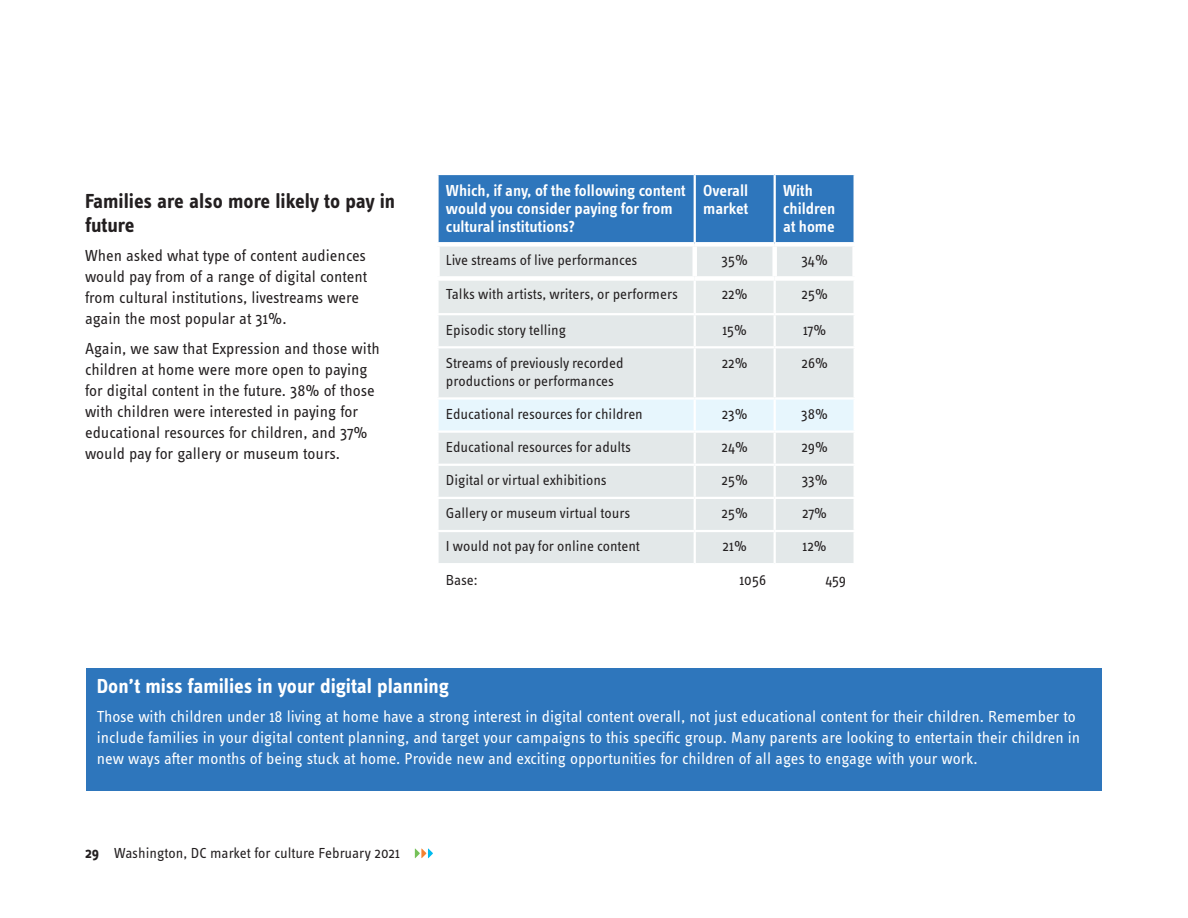
<style>
.page{position:relative;width:1188px;height:918px;background:#fff}
.page>*{position:absolute;margin:0;border:0;box-sizing:border-box;transform-origin:0 0}
.text{font:700 21px/24px "Info Text Pro";color:#231f20}
.head_3{font:700 21px "Info Text Pro";color:#fff}
.text-2{font:16.5px/21px "Info Text Pro";color:#fff}
.text-3{font:16.5px/21px "Info Text Pro";color:#231f20}
.table_row_column_h{font:600 16.5px/18px "Info Text Pro";color:#fff}
.table__text{font:15px/18px "Info Text Pro";color:#231f20}
.table__nos{font:15px "Info Text Pro";letter-spacing:-.01em;color:#231f20}
.s1{font-weight:700}
</style>
<div class="page">
<svg style="left:415px;top:849px;width:18px;height:9px"></svg>
<div style="left:86px;top:668px;width:1016px;height:122px;background:#2e76bc"></div>
<div style="left:439px;top:175px;width:415px;height:67px;background:#2e76bc"></div>
<div style="left:439px;top:247px;width:415px;height:316px;background:#e3e8e9"></div>
<div style="left:439px;top:281px;width:415px;height:32px;background:#e5eaea"></div>
<div style="left:439px;top:400px;width:415px;height:30px;background:#e7f6fd"></div>
<hr style="left:694px;top:281px;width:2px;height:32px;background:#fff">
<hr style="left:774px;top:281px;width:2px;height:32px;background:#fff">
<hr style="left:436px;top:313px;width:259px;height:2px;background:#fff">
<hr style="left:695px;top:313px;width:80px;height:2px;background:#fff">
<hr style="left:694px;top:315px;width:2px;height:31px;background:#fff">
<hr style="left:775px;top:313px;width:81px;height:2px;background:#fff">
<hr style="left:774px;top:315px;width:2px;height:31px;background:#fff">
<hr style="left:436px;top:346px;width:259px;height:2px;background:#fff">
<hr style="left:695px;top:346px;width:80px;height:2px;background:#fff">
<hr style="left:694px;top:348px;width:2px;height:49px;background:#fff">
<hr style="left:775px;top:346px;width:81px;height:2px;background:#fff">
<hr style="left:774px;top:348px;width:2px;height:49px;background:#fff">
<hr style="left:436px;top:397px;width:259px;height:3px;background:#fff">
<hr style="left:695px;top:397px;width:80px;height:3px;background:#fff">
<hr style="left:694px;top:400px;width:2px;height:30px;background:#fff">
<hr style="left:775px;top:397px;width:81px;height:3px;background:#fff">
<hr style="left:774px;top:400px;width:2px;height:30px;background:#fff">
<hr style="left:694px;top:433px;width:2px;height:31px;background:#fff">
<hr style="left:774px;top:433px;width:2px;height:31px;background:#fff">
<hr style="left:694px;top:466px;width:2px;height:31px;background:#fff">
<hr style="left:774px;top:466px;width:2px;height:31px;background:#fff">
<hr style="left:694px;top:499px;width:2px;height:31px;background:#fff">
<hr style="left:774px;top:499px;width:2px;height:31px;background:#fff">
<hr style="left:694px;top:532px;width:2px;height:31px;background:#fff">
<hr style="left:774px;top:532px;width:2px;height:31px;background:#fff">
<div style="left:435px;top:247px;width:5px;height:29px;background:#fff"></div>
<div style="left:692px;top:247px;width:5px;height:29px;background:#fff"></div>
<div style="left:772px;top:247px;width:5px;height:29px;background:#fff"></div>
<div style="left:852px;top:247px;width:5px;height:29px;background:#fff"></div>
<div style="left:435px;top:276px;width:260px;height:5px;background:#fff"></div>
<div style="left:695px;top:276px;width:80px;height:5px;background:#fff"></div>
<div style="left:775px;top:276px;width:82px;height:5px;background:#fff"></div>
<hr style="left:694px;top:175px;width:2px;height:67px;background:#fff">
<hr style="left:774px;top:175px;width:2px;height:67px;background:#fff">
<hr style="left:436px;top:430px;width:259px;height:3px;background:#fff">
<hr style="left:695px;top:430px;width:80px;height:3px;background:#fff">
<hr style="left:775px;top:430px;width:81px;height:3px;background:#fff">
<hr style="left:436px;top:464px;width:259px;height:2px;background:#fff">
<hr style="left:695px;top:464px;width:80px;height:2px;background:#fff">
<hr style="left:775px;top:464px;width:81px;height:2px;background:#fff">
<hr style="left:436px;top:497px;width:259px;height:2px;background:#fff">
<hr style="left:695px;top:497px;width:80px;height:2px;background:#fff">
<hr style="left:775px;top:497px;width:81px;height:2px;background:#fff">
<hr style="left:436px;top:530px;width:259px;height:2px;background:#fff">
<hr style="left:695px;top:530px;width:80px;height:2px;background:#fff">
<hr style="left:775px;top:530px;width:81px;height:2px;background:#fff">
<p class="text" style="left:85px;top:189px;width:312px">Families are also more likely to pay in future</p>
<p class="text-3" style="left:85px;top:245px;width:284px">When asked what type of content audiences would pay from of a range of digital content from cultural institutions, livestreams were again the most popular at 31%.</p>
<p class="text-3" style="left:85px;top:338px;width:296px">Again, we saw that Expression and those with children at home were more open to paying for digital content in the future. 38% of those with children were interested in paying for educational resources for children, and 37% would pay for gallery or museum tours.</p>
<p class="table_row_column_h" style="left:446px;top:181px;width:241px">Which, if any, of the following content would you consider paying for from cultural institutions?</p>
<p class="table_row_column_h" style="left:703px;top:181px;width:47px">Overall market</p>
<p class="table_row_column_h" style="left:783px;top:181px;width:54px">With children at home</p>
<p class="table__text" style="left:446px;top:250px;width:193px">Live streams of live performances</p>
<p class="table__nos" style="left:721px;top:251px;width:28px">35%</p>
<p class="table__nos" style="left:801px;top:251px;width:28px">34%</p>
<p class="table__text" style="left:446px;top:284px;width:233px">Talks with artists, writers, or performers</p>
<p class="table__nos" style="left:722px;top:285px;width:27px">22%</p>
<p class="table__nos" style="left:801px;top:285px;width:28px">25%</p>
<p class="table__text" style="left:446px;top:320px;width:122px">Episodic story telling</p>
<p class="table__nos" style="left:723px;top:321px;width:26px">15%</p>
<p class="table__nos" style="left:803px;top:321px;width:25px">17%</p>
<p class="table__text" style="left:446px;top:353px;width:179px">Streams of previously recorded productions or performances</p>
<p class="table__nos" style="left:722px;top:354px;width:27px">22%</p>
<p class="table__nos" style="left:801px;top:354px;width:28px">26%</p>
<p class="table__text" style="left:446px;top:404px;width:198px">Educational resources for children</p>
<p class="table__nos" style="left:722px;top:405px;width:27px">23%</p>
<p class="table__nos" style="left:801px;top:405px;width:28px">38%</p>
<p class="table__text" style="left:446px;top:438px;width:187px">Educational resources for adults</p>
<p class="table__nos" style="left:721px;top:438px;width:28px">24%</p>
<p class="table__nos" style="left:801px;top:438px;width:28px">29%</p>
<p class="table__text" style="left:446px;top:471px;width:162px">Digital or virtual exhibitions</p>
<p class="table__nos" style="left:722px;top:471px;width:28px">25%</p>
<p class="table__nos" style="left:802px;top:471px;width:27px">33%</p>
<p class="table__text" style="left:446px;top:504px;width:186px">Gallery or museum virtual tours</p>
<p class="table__nos" style="left:722px;top:504px;width:28px">25%</p>
<p class="table__nos" style="left:802px;top:504px;width:26px">27%</p>
<p class="table__text" style="left:446px;top:537px;width:196px">I would not pay for online content</p>
<p class="table__nos" style="left:723px;top:538px;width:26px">21%</p>
<p class="table__nos" style="left:803px;top:538px;width:26px">12%</p>
<p class="table__nos" style="left:446px;top:571px;width:33px">Base:</p>
<p class="table__nos" style="left:740px;top:571px;width:28px">1056</p>
<p class="table__nos" style="left:825px;top:571px;width:22px">459</p>
<p class="head_3" style="left:97px;top:673px;width:354px">Don’t miss families in your digital planning</p>
<p class="text-2" style="left:97px;top:706px;width:985px">Those with children under 18 living at home have a strong interest in digital content overall, not just educational content for their children. Remember to include families in your digital content planning, and target your campaigns to this specific group. Many parents are looking to entertain their children in new ways after months of being stuck at home. Provide new and exciting opportunities for children of all ages to engage with your work.</p>
<p class="table__text" style="left:85px;top:844px;width:316px"><span class="s1">29</span> Washington, DC market for culture February 2021</p>
</div>
